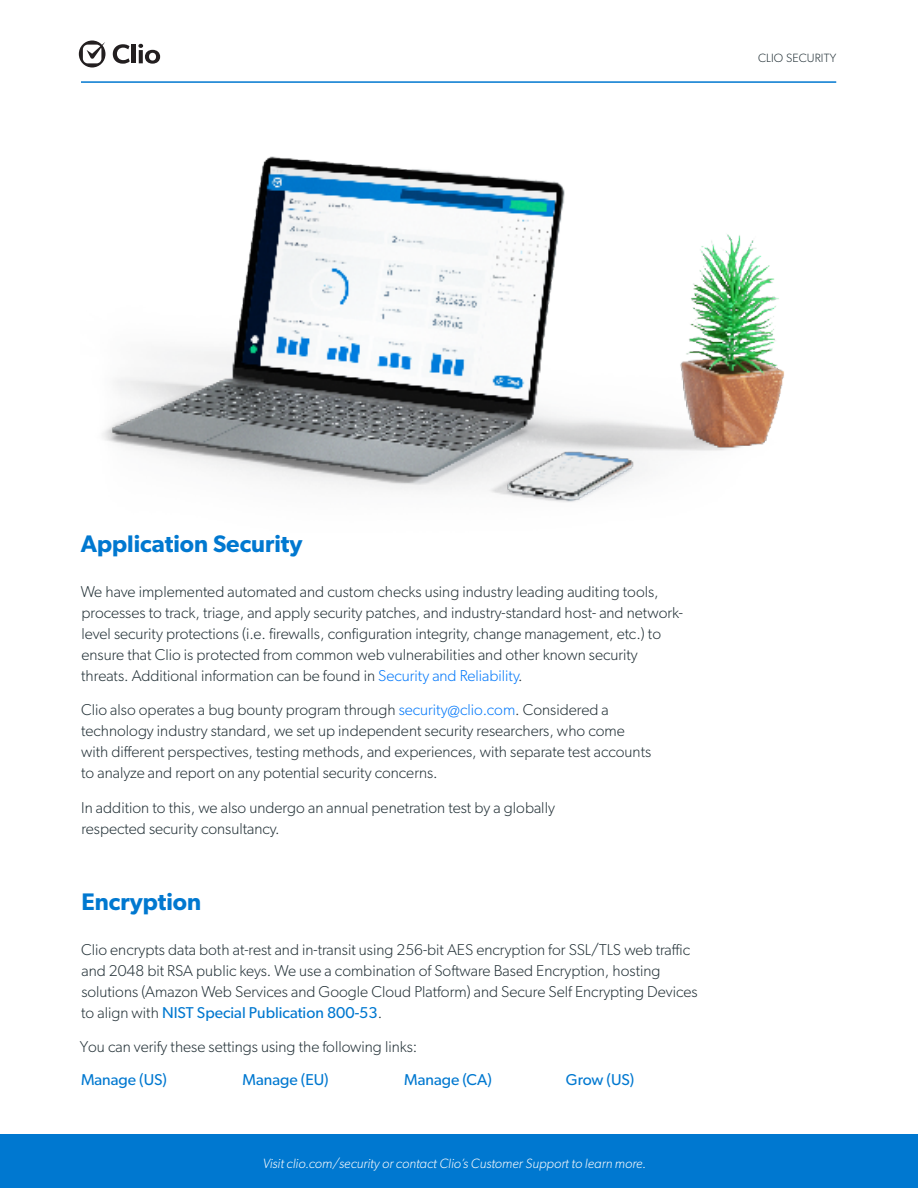
<style>
.page{position:relative;width:918px;height:1188px;background:#fff}
.page>*{position:absolute;margin:0;border:0;box-sizing:border-box;transform-origin:0 0}
.t1{font:600 24px "Gibson";color:#0078d0}
.basic_body{font:300 15.75px/21px "Gibson";color:#233137}
.basic_body-2{font:15.75px "Gibson";color:#0078d0}
.t2{font:italic 300 13.5px "Gibson";color:#f8fafc}
.t3{font:300 12px "Gibson";letter-spacing:.01em;color:#233137}
.s1{color:#0378fa}
.s2{font-weight:400;color:#0078d0}
</style>
<div class="page">
<svg style="left:79px;top:41px;width:26px;height:27px"></svg>
<svg style="left:113px;top:44px;width:17px;height:20px"></svg>
<hr style="left:132px;top:45px;width:4px;height:18px;background:#231f20">
<svg style="left:138px;top:44px;width:22px;height:20px"></svg>
<div style="left:0;top:1134px;width:918px;height:54px;background:#0078d0"></div>
<hr style="left:81px;top:81px;width:755px;height:2px;background:#0078d0">
<img style="left:102px;top:156px;width:682px;height:346px">
<p class="t3" style="left:758px;top:50px;width:80px">CLIO SECURITY</p>
<p class="t1" style="left:81px;top:529px;width:223px">Application Security</p>
<p class="basic_body" style="left:81px;top:581px;width:604px">We have implemented automated and custom checks using industry leading auditing tools, processes to track, triage, and apply security patches, and industry-standard host- and network&shy;level security protections (i.e. firewalls, configuration integrity, change management, etc.) to ensure that Clio is protected from common web vulnerabilities and other known security threats. Additional information can be found in <span class="s1">Security and Reliability</span>.</p>
<p class="basic_body" style="left:81px;top:699px;width:572px">Clio also operates a bug bounty program through <span class="s1">security@clio.com</span>. Considered a technology industry standard, we set up independent security researchers, who come with different perspectives, testing methods, and experiences, with separate test accounts to analyze and report on any potential security concerns.</p>
<p class="basic_body" style="left:81px;top:797px;width:475px">In addition to this, we also undergo an annual penetration test by a globally respected security consultancy.</p>
<p class="t1" style="left:81px;top:887px;width:121px">Encryption</p>
<p class="basic_body" style="left:81px;top:939px;width:618px">Clio encrypts data both at-rest and in-transit using 256-bit AES encryption for SSL/TLS web traffic and 2048 bit RSA public keys. We use a combination of Software Based Encryption, hosting solutions (Amazon Web Services and Google Cloud Platform) and Secure Self Encrypting Devices to align with <span class="s2">NIST Special Publication 800-53</span>.</p>
<p class="basic_body" style="left:80px;top:1036px;width:339px">You can verify these settings using the following links:</p>
<p class="basic_body-2" style="left:81px;top:1070px;width:88px">Manage (US)</p>
<p class="basic_body-2" style="left:243px;top:1070px;width:88px">Manage (EU)</p>
<p class="basic_body-2" style="left:404px;top:1070px;width:89px">Manage (CA)</p>
<p class="basic_body-2" style="left:566px;top:1070px;width:70px">Grow (US)</p>
<p class="t2" style="left:263px;top:1155px;width:385px">Visit clio.com/security or contact Clio’s Customer Support to learn more.</p>
</div>
